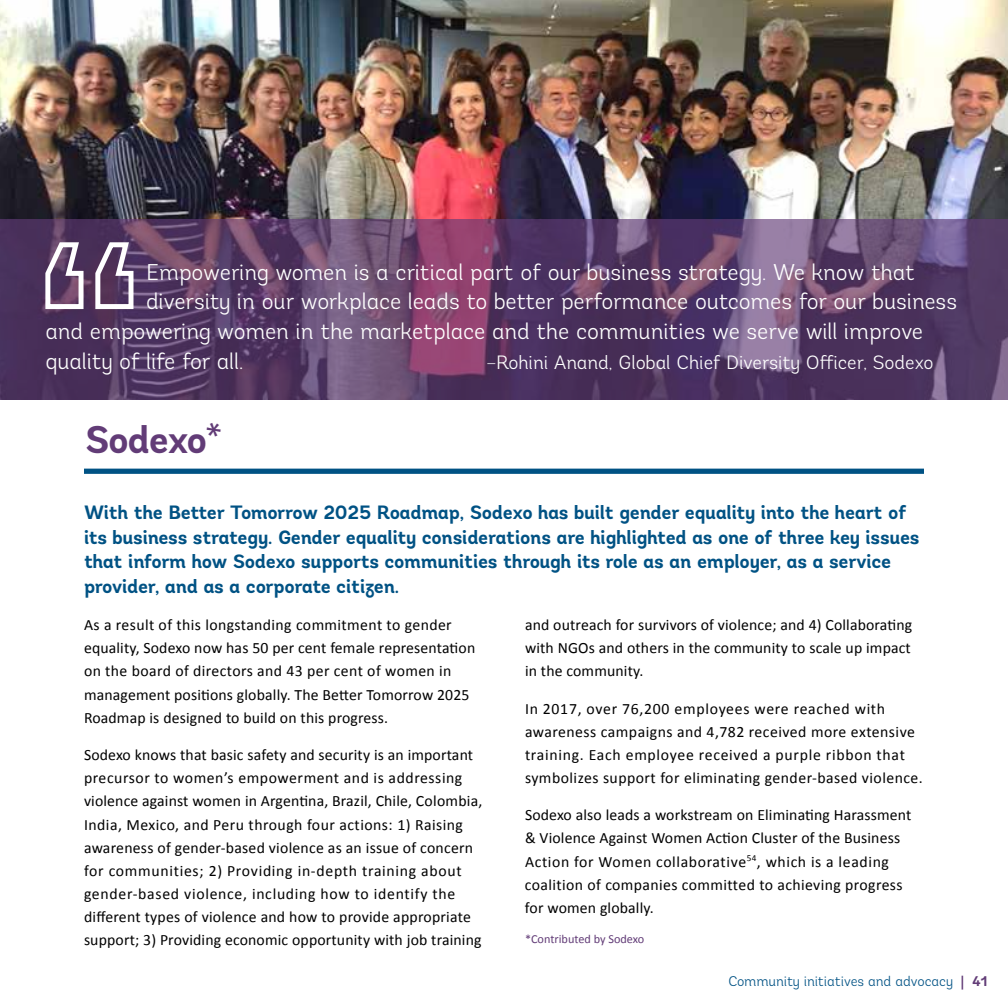
<style>
.page{position:relative;width:1008px;height:1008px;background:#fff}
.page>*{position:absolute;margin:0;border:0;box-sizing:border-box;transform-origin:0 0}
.t1{font:700 38.5px "Andes";letter-spacing:-.035em;color:#623c77}
.t2{font:300 22.75px "Andes";letter-spacing:-.005em;color:#fff}
.t3{font:700 19.25px/24.5px "Andes";letter-spacing:-.02em;color:#005284}
.t4{font:300 19.25px "Andes";letter-spacing:-.005em;color:#fff}
.t5{font:15.75px/23.1px "Calibri";letter-spacing:.015em;color:#000}
.t6{font:300 14px "Andes";letter-spacing:-.005em;color:#005284}
.t7{font:12.25px "Calibri";color:#623c77}
.s1{font-weight:700;color:#623c77}
</style>
<div class="page">
<div style="left:84px;top:469px;width:840px;height:5px;background:#005284"></div>
<img style="left:0;top:0;width:1008px;height:219px">
<svg style="left:0;top:219px;width:1008px;height:180px;background:#5e4069"></svg>
<svg style="left:43px;top:240px;width:93px;height:72px"></svg>
<h2 class="t2" style="left:146px;top:258px;width:771px">Empowering women is a critical part of our business strategy. We know that</h2>
<h2 class="t2" style="left:146px;top:288px;width:813px">diversity in our workplace leads to better performance outcomes for our business</h2>
<h2 class="t2" style="left:45px;top:318px;width:879px">and empowering women in the marketplace and the communities we serve will improve</h2>
<h2 class="t2" style="left:45px;top:348px;width:200px">quality of life for all.</h2>
<p class="t4" style="left:486px;top:351px;width:449px">–Rohini Anand, Global Chief Diversity Officer, Sodexo</p>
<h1 class="t1" style="left:84px;top:415px;width:140px">Sodexo*</h1>
<p class="t3" style="left:84px;top:501px;width:837px">With the Better Tomorrow 2025 Roadmap, Sodexo has built gender equality into the heart of its business strategy. Gender equality considerations are highlighted as one of three key issues that inform how Sodexo supports communities through its role as an employer, as a service provider, and as a corporate citizen.</p>
<p class="t5" style="left:84px;top:613px;width:393px">As a result of this longstanding commitment to gender equality, Sodexo now has 50 per cent female representation on the board of directors and 43 per cent of women in management positions globally. The Better Tomorrow 2025<br>Roadmap is designed to build on this progress.</p>
<p class="t5" style="left:84px;top:743px;width:400px">Sodexo knows that basic safety and security is an important precursor to women’s empowerment and is addressing violence against women in Argentina, Brazil, Chile, Colombia, India, Mexico, and Peru through four actions: 1) Raising awareness of gender-based violence as an issue of concern for communities; 2) Providing in-depth training about gender-based violence, including how to identify the different types of violence and how to provide appropriate support; 3) Providing economic opportunity with job training</p>
<p class="t5" style="left:525px;top:613px;width:389px;text-align:justify">and outreach for survivors of violence; and 4) Collaborating with NGOs and others in the community to scale up impact in the community.</p>
<p class="t5" style="left:525px;top:697px;width:399px">In 2017, over 76,200 employees were reached with awareness campaigns and 4,782 received more extensive training. Each employee received a purple ribbon that symbolizes support for eliminating gender-based violence.</p>
<p class="t5" style="left:525px;top:803px;width:388px">Sodexo also leads a workstream on Eliminating Harassment &amp; Violence Against Women Action Cluster of the Business Action for Women collaborative<sup>54</sup>, which is a leading coalition of companies committed to achieving progress for women globally.</p>
<p class="t7" style="left:525px;top:931px;width:121px">*Contributed by Sodexo</p>
<p class="t6" style="left:728px;top:973px;width:261px">Community initiatives and advocacy <span class="s1">| 41</span></p>
</div>
